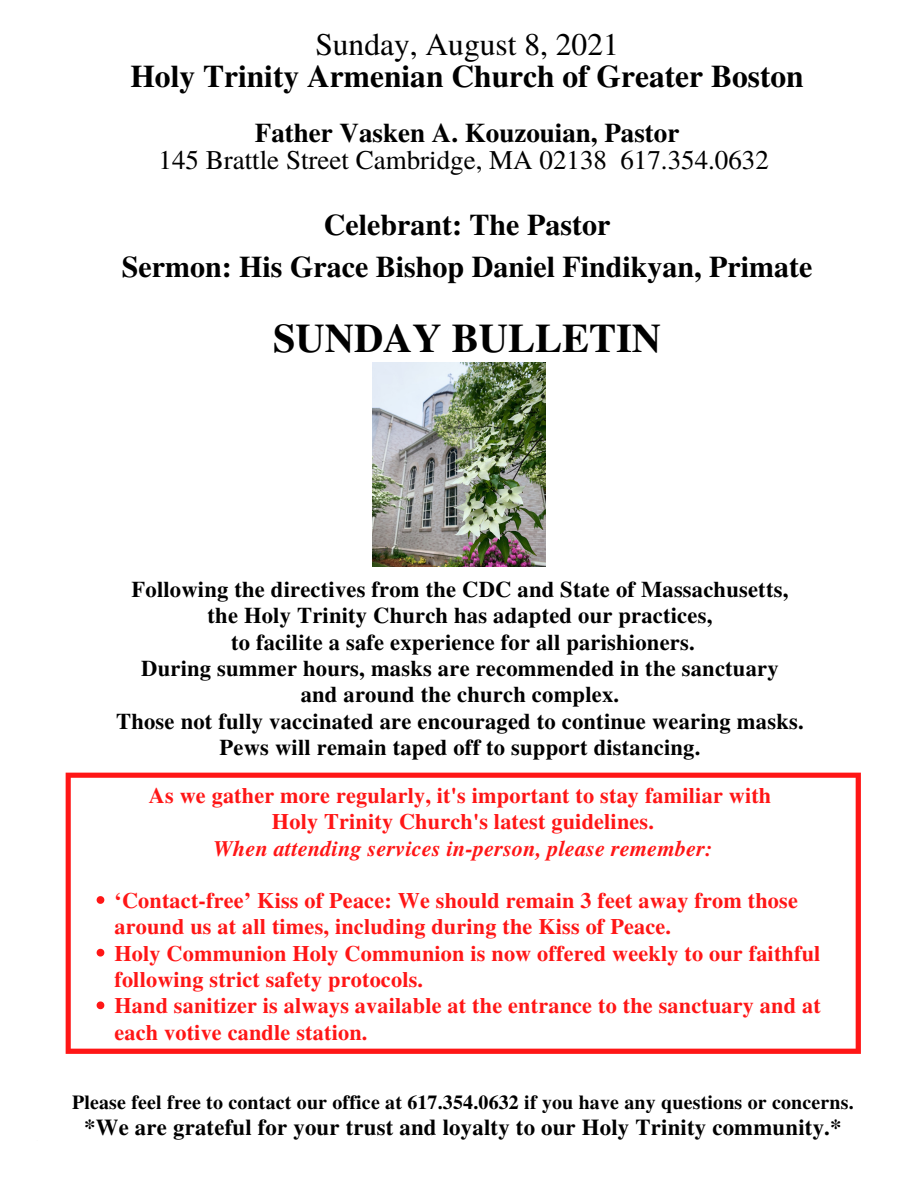
<style>
.page{position:relative;width:918px;height:1188px;background:#fff}
.page>*{position:absolute;margin:0;border:0;box-sizing:border-box;transform-origin:0 0}
.t1{font:700 40.5px "Te X Gyre Termes";color:#000}
.t2{font:700 31.5px "Te X Gyre Termes";color:#000}
.t3{font:31.5px "Te X Gyre Termes";color:#000}
.t4{font:700 30px "Te X Gyre Termes";color:#000}
.t5{font:27px "Te X Gyre Termes";color:#000}
.t6{font:700 27px "Te X Gyre Termes";color:#000}
.t7{font:700 22.8px "Te X Gyre Termes";letter-spacing:.01em;color:#000}
.t8{font:700 22.5px "Te X Gyre Termes";letter-spacing:.01em;color:#000}
.t9{font:700 22.2px/26.4px "Te X Gyre Termes";letter-spacing:.01em;color:#ff1616}
.t10{font:italic 700 22.2px "Te X Gyre Termes";letter-spacing:.01em;color:#ff1616}
.t11{font:700 19.95px "Te X Gyre Termes";letter-spacing:.01em;color:#000}
</style>
<div class="page">
<svg style="left:66px;top:773px;width:795px;height:281px"></svg>
<svg style="left:97px;top:896px;width:7px;height:8px"></svg>
<svg style="left:97px;top:949px;width:7px;height:8px"></svg>
<svg style="left:97px;top:1001px;width:7px;height:8px"></svg>
<img style="left:372px;top:363px;width:173px;height:204px">
<p class="t3" style="left:315px;top:22px;width:305px">Sunday, August 8, 2021</p>
<p class="t2" style="left:130px;top:52px;width:675px">Holy Trinity Armenian Church of Greater Boston</p>
<p class="t6" style="left:255px;top:112px;width:426px">Father Vasken A. Kouzouian, Pastor</p>
<p class="t5" style="left:159px;top:141px;width:612px">145 Brattle Street Cambridge, MA 02138 617.354.0632</p>
<p class="t4" style="left:324px;top:202px;width:288px">Celebrant: The Pastor</p>
<p class="t4" style="left:122px;top:243px;width:692px">Sermon: His Grace Bishop Daniel Findikyan, Primate</p>
<p class="t1" style="left:273px;top:307px;width:390px">SUNDAY BULLETIN</p>
<p class="t8" style="left:132px;top:572px;width:658px">Following the directives from the CDC and State of Massachusetts,</p>
<p class="t8" style="left:208px;top:598px;width:506px">the Holy Trinity Church has adapted our practices,</p>
<p class="t8" style="left:231px;top:624px;width:465px">to facilite a safe experience for all parishioners.</p>
<p class="t8" style="left:141px;top:651px;width:639px">During summer hours, masks are recommended in the sanctuary</p>
<p class="t8" style="left:301px;top:677px;width:320px">and around the church complex.</p>
<p class="t8" style="left:116px;top:704px;width:689px">Those not fully vaccinated are encouraged to continue wearing masks.</p>
<p class="t8" style="left:220px;top:730px;width:482px">Pews will remain taped off to support distancing.</p>
<p class="t9" style="left:149px;top:781px;width:624px">As we gather more regularly, it's important to stay familiar with</p>
<p class="t9" style="left:272px;top:808px;width:384px">Holy Trinity Church's latest guidelines.</p>
<p class="t10" style="left:213px;top:831px;width:501px">When attending services in-person, please remember:</p>
<p class="t9" style="left:114px;top:886px;width:685px">‘Contact-free’ Kiss of Peace: We should remain 3 feet away from those around us at all times, including during the Kiss of Peace.</p>
<p class="t9" style="left:114px;top:939px;width:708px">Holy Communion Holy Communion is now offered weekly to our faithful following strict safety protocols.</p>
<p class="t9" style="left:114px;top:991px;width:708px">Hand sanitizer is always available at the entrance to the sanctuary and at each votive candle station.</p>
<p class="t11" style="left:72px;top:1086px;width:783px">Please feel free to contact our office at 617.354.0632 if you have any questions or concerns.</p>
<p class="t7" style="left:84px;top:1109px;width:759px">*We are grateful for your trust and loyalty to our Holy Trinity community.*</p>
</div>
